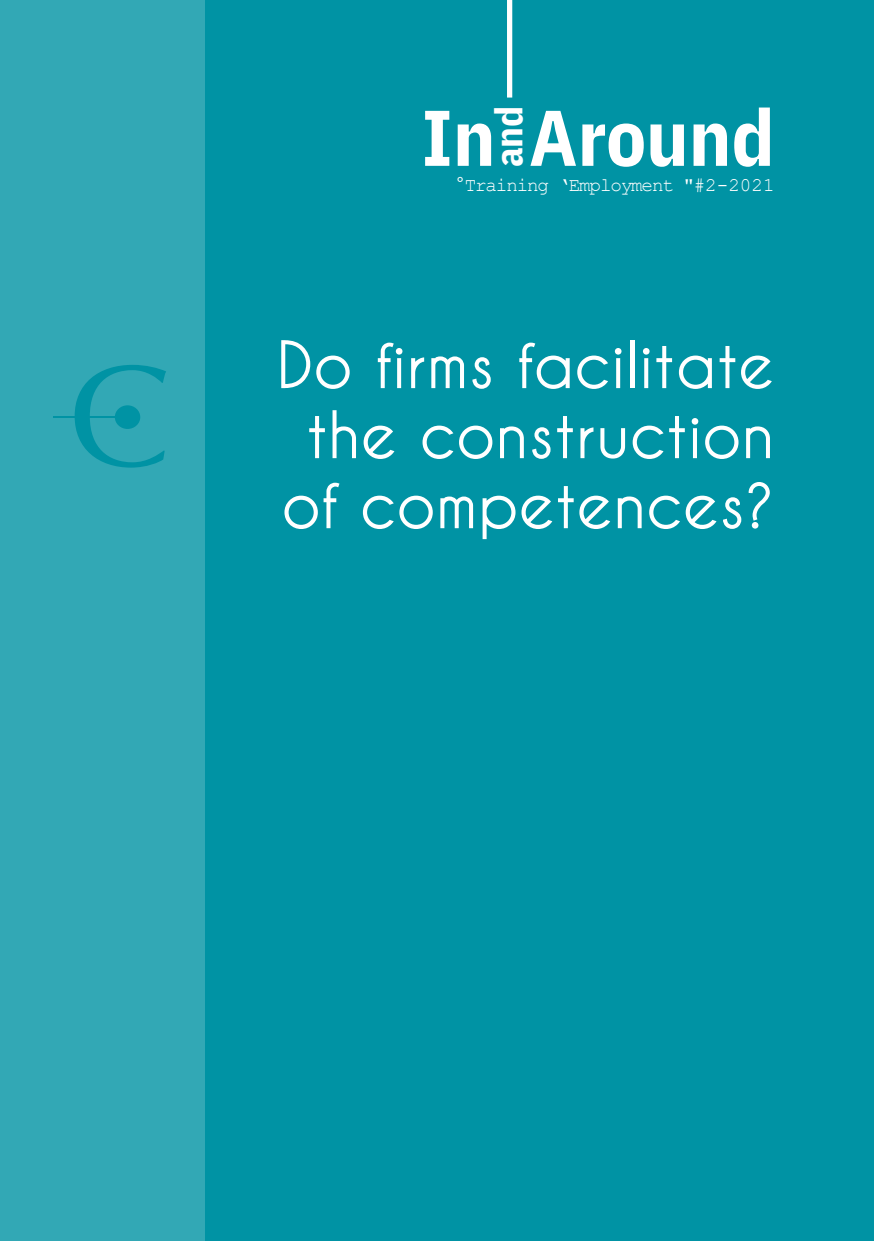
<style>
.page{position:relative;width:874px;height:1241px;background:#fff}
.page>*{position:absolute;margin:0;border:0;box-sizing:border-box;transform-origin:0 0}
.t1{font:700 78.75px "IBM Plex Sans Cond";color:#fff}
.t2{font:700 64.75px/70px "Caviar Dreams";color:#fff;text-align:center}
.t3{font:700 38.5px "IBM Plex Sans Cond";color:#fff}
.t4{font:19.25px "Courier New";letter-spacing:-.06em;color:#fff}
</style>
<div class="page">
<div style="left:0;top:0;width:873px;height:1240px;background:#0093a4"></div>
<div style="left:506px;top:0;width:6px;height:97px;background:#fff"></div>
<div style="left:0;top:0;width:205px;height:1240px;background:#32a8b5"></div>
<svg style="left:75px;top:365px;width:91px;height:102px"></svg>
<hr style="left:53px;top:417px;width:72px;height:1px;background:#0093a4">
<div style="left:115px;top:405px;width:25px;height:24px;background:#0093a4;border-radius:50%"></div>
<p class="t1" style="left:421px;top:75px;width:354px">In Around</p>
<p class="t3" style="left:478px;top:167px;width:63px;rotate:-90deg">and</p>
<p class="t4" style="left:454px;top:173px;width:321px">°Training ‘Employment "#2-2021</p>
<p class="t2" style="left:276px;top:330px;width:499px">Do firms facilitate the construction of competences?</p>
</div>
